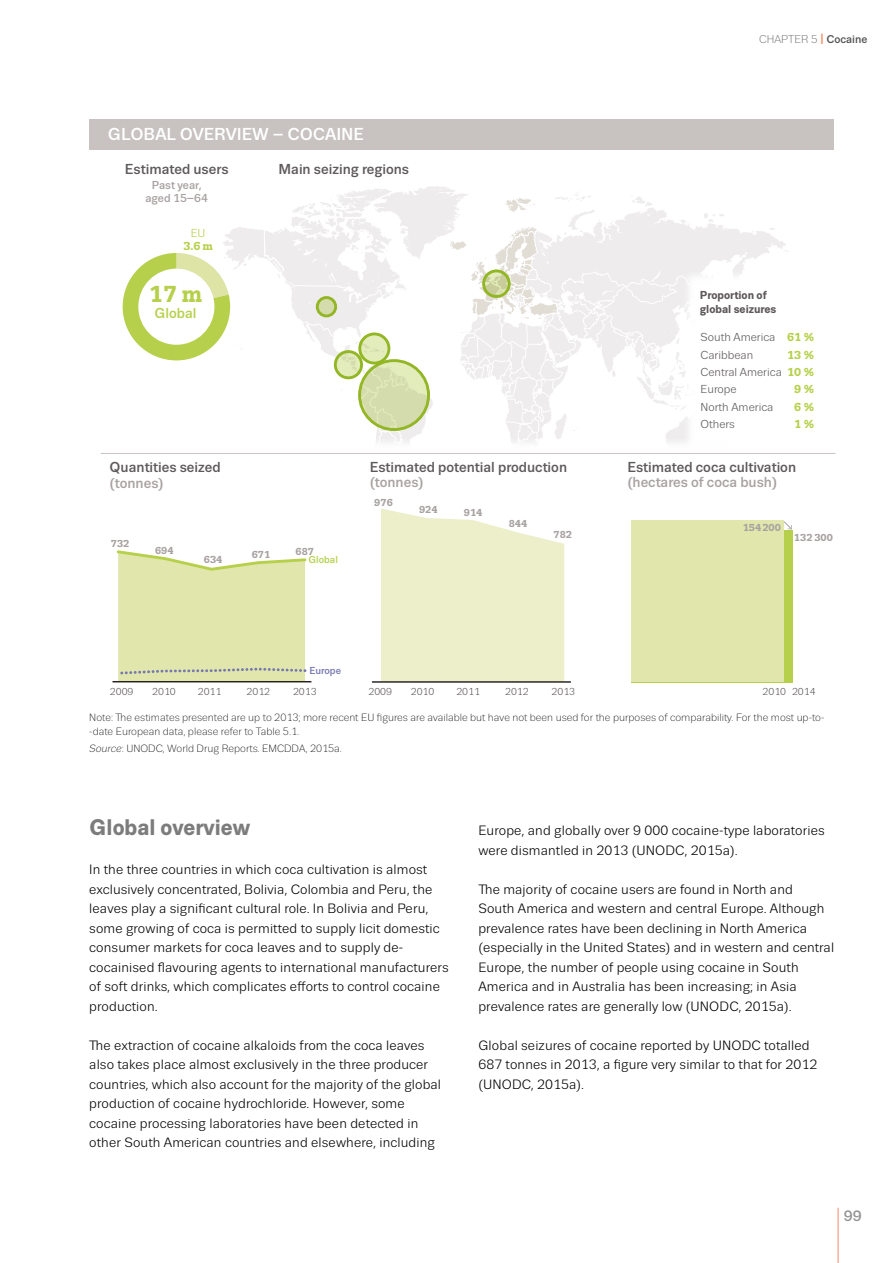
<style>
.page{position:relative;width:893px;height:1263px;background:#fff}
.page>*{position:absolute;margin:0;border:0;box-sizing:border-box;transform-origin:0 0}
.t1{font:700 23.1px "Trivia Slab";color:#b6d04b}
._02_DIV_2{font:700 22.5px "Trivia Sans";color:#7c7c7c}
.t2{font:500 17.25px "Trivia Sans";color:#fff}
.t3{font:500 15px "Trivia Sans";color:#949494}
.t4{font:500 14.4px/15.9px "Trivia Sans";color:#5e595a}
.t5{font:500 14.4px "Trivia Sans";color:#b6d04b}
.TEXTO_GENERAL_9_13{font:13.5px/19.5px "Trivia Sans";letter-spacing:.01em;color:#000}
.t6{font:11.55px/17.2px "Trivia Sans";color:#5e595a}
.t7{font:700 11.55px/13.8px "Trivia Sans";color:#5e595a}
.t8{font:500 11.55px/12.9px "Trivia Sans";color:#a8a2a1;text-align:center}
.t9{font:700 11.55px/12.9px "Trivia Slab";color:#b6d04b;text-align:center}
.t10{font:300 11.25px "Trivia Sans";color:#535353}
.TABLA_FIGURA_SOURCE{font:300 10.5px/13.5px "Trivia Sans";color:#000}
.t11{font:10.05px "Trivia Sans";color:#5e595a}
.t12{font:700 10.05px "Trivia Slab";color:#a8a2a1}
.t13{font:500 10.05px/7.8px "Trivia Sans";color:#b6d04b}
.t14{font:500 10.05px "Trivia Sans";color:#7678b1}
.s1{font-family:"Trivia Sans";font-weight:400}
.s2{font-weight:500;font-size:14.7px;color:#f58a62}
.s3{font-weight:500}
.s4{font-family:"Trivia Slab";font-weight:700;color:#b6d04b}
.s5{color:#a8a2a1}
.s6{font-family:"Trivia Slab";font-weight:700;color:#a8a2a1}
.s7{font-style:italic}
</style>
<div class="page">
<hr style="left:838px;top:1208px;width:1px;height:55px;background:#f58a62">
<hr style="left:112px;top:681px;width:199px;height:1px;background:#25201f">
<hr style="left:372px;top:681px;width:199px;height:2px;background:#25201f">
<hr style="left:101px;top:453px;width:734px;height:1px;background:#c8c2c1">
<div style="left:89px;top:119px;width:745px;height:31px;background:#c8c2c1"></div>
<svg style="left:116px;top:186px;width:677px;height:496px"></svg>
<svg style="left:484px;top:271px;width:25px;height:25px"></svg>
<div style="left:482px;top:269px;width:29px;height:29px;border:3px solid #92b624;border-radius:50%"></div>
<p class="t2" style="left:108px;top:125px;width:258px">GLOBAL OVERVIEW – COCAINE</p>
<p class="t4" style="left:125px;top:162px;width:105px">Estimated users</p>
<p class="t8" style="left:145px;top:178px;width:64px">Past year, aged 15–64</p>
<p class="t9" style="left:183px;top:227px;width:31px"><span class="s1">EU<br></span>3.6 m</p>
<p class="t1" style="left:149px;top:281px;width:55px">17 m</p>
<p class="t5" style="left:154px;top:305px;width:44px">Global</p>
<p class="t4" style="left:278px;top:161px;width:132px">Main seizing regions</p>
<p class="t10" style="left:759px;top:33px;width:110px">CHAPTER 5 <span class="s2">I</span> <span class="s3">Cocaine</span></p>
<p class="t7" style="left:700px;top:289px;width:78px">Proportion of global seizures</p>
<p class="t6" style="left:700px;top:329px;width:115px">South America <span class="s4">61 %<br></span>Caribbean</p>
<p class="t6" style="left:700px;top:346px;width:115px;text-align:justify;text-indent:87px"><span class="s4">13 % </span>Central America <span class="s4">10 % </span>Europe</p>
<p class="t9" style="left:794px;top:383px;width:21px">9 %</p>
<p class="t6" style="left:700px;top:398px;width:74px">North America</p>
<p class="t9" style="left:794px;top:400px;width:21px">6 %</p>
<p class="t6" style="left:700px;top:415px;width:36px">Others</p>
<p class="t9" style="left:794px;top:418px;width:21px">1 %</p>
<p class="t4" style="left:110px;top:459px;width:113px">Quantities seized <span class="s5">(tonnes)</span></p>
<p class="t4" style="left:370px;top:459px;width:199px">Estimated potential production <span class="s5">(tonnes)</span></p>
<p class="t4" style="left:627px;top:459px;width:170px">Estimated coca cultivation <span class="s5">(hectares of coca bush)</span></p>
<p class="t12" style="left:374px;top:497px;width:20px">976</p>
<p class="t12" style="left:419px;top:504px;width:20px">924</p>
<p class="t12" style="left:464px;top:507px;width:20px">914</p>
<p class="t12" style="left:111px;top:538px;width:20px">732</p>
<p class="t12" style="left:155px;top:545px;width:20px">694</p>
<p class="t12" style="left:204px;top:554px;width:20px">634</p>
<p class="t12" style="left:252px;top:549px;width:20px">671</p>
<p class="t13" style="left:308px;top:548px;width:31px;text-indent:-13px"><span class="s6">687<br></span>Global</p>
<p class="t12" style="left:509px;top:518px;width:20px">844</p>
<p class="t12" style="left:554px;top:529px;width:20px">782</p>
<p class="t12" style="left:743px;top:522px;width:40px">154200</p>
<p class="t12" style="left:794px;top:532px;width:41px">132 300</p>
<p class="t14" style="left:309px;top:665px;width:33px">Europe</p>
<p class="t11" style="left:110px;top:686px;width:25px">2009</p>
<p class="t11" style="left:152px;top:686px;width:25px">2010</p>
<p class="t11" style="left:198px;top:686px;width:25px">2011</p>
<p class="t11" style="left:247px;top:686px;width:25px">2012</p>
<p class="t11" style="left:293px;top:686px;width:25px">2013</p>
<p class="t11" style="left:368px;top:686px;width:25px">2009</p>
<p class="t11" style="left:411px;top:686px;width:25px">2010</p>
<p class="t11" style="left:456px;top:686px;width:25px">2011</p>
<p class="t11" style="left:505px;top:686px;width:25px">2012</p>
<p class="t11" style="left:552px;top:686px;width:25px">2013</p>
<p class="t11" style="left:763px;top:686px;width:54px">2010 2014</p>
<p class="TABLA_FIGURA_SOURCE" style="left:89px;top:711px;width:737px">Note: The estimates presented are up to 2013; more recent EU figures are available but have not been used for the purposes of comparability. For the most up-to--date European data, please refer to Table 5.1.</p>
<p class="TABLA_FIGURA_SOURCE" style="left:89px;top:742px;width:254px"><span class="s7">Source</span>: UNODC, World Drug Reports. EMCDDA, 2015a.</p>
<p class="_02_DIV_2" style="left:89px;top:815px;width:162px">Global overview</p>
<p class="TEXTO_GENERAL_9_13" style="left:89px;top:860px;width:361px">In the three countries in which coca cultivation is almost exclusively concentrated, Bolivia, Colombia and Peru, the leaves play a significant cultural role. In Bolivia and Peru, some growing of coca is permitted to supply licit domestic consumer markets for coca leaves and to supply de&shy;cocainised flavouring agents to international manufacturers of soft drinks, which complicates efforts to control cocaine production.</p>
<p class="TEXTO_GENERAL_9_13" style="left:89px;top:1036px;width:353px">The extraction of cocaine alkaloids from the coca leaves also takes place almost exclusively in the three producer countries, which also account for the majority of the global production of cocaine hydrochloride. However, some cocaine processing laboratories have been detected in other South American countries and elsewhere, including</p>
<p class="TEXTO_GENERAL_9_13" style="left:478px;top:821px;width:348px">Europe, and globally over 9 000 cocaine-type laboratories were dismantled in 2013 (UNODC, 2015a).</p>
<p class="TEXTO_GENERAL_9_13" style="left:478px;top:880px;width:357px">The majority of cocaine users are found in North and<br>South America and western and central Europe. Although prevalence rates have been declining in North America (especially in the United States) and in western and central Europe, the number of people using cocaine in South America and in Australia has been increasing; in Asia prevalence rates are generally low (UNODC, 2015a).</p>
<p class="TEXTO_GENERAL_9_13" style="left:478px;top:1036px;width:341px">Global seizures of cocaine reported by UNODC totalled<br>687 tonnes in 2013, a figure very similar to that for 2012 (UNODC, 2015a).</p>
<p class="t3" style="left:844px;top:1208px;width:19px">99</p>
</div>
